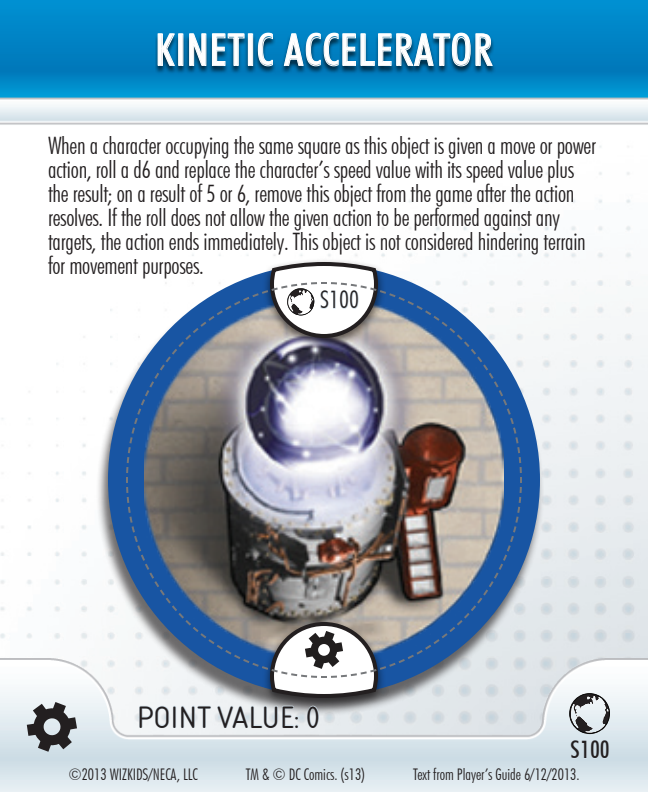
<style>
.page{position:relative;width:648px;height:792px;background:#fff}
.page>*{position:absolute;margin:0;border:0;box-sizing:border-box;transform-origin:0 0}
.t1{font:500 condensed 44px "Futura BT";letter-spacing:.025em;color:#fff}
.t2{font:32px "Isonorm Becker";color:#231f20}
.t3{font:300 condensed 24px/24px "Futura BT";letter-spacing:-.01em;color:#231f20}
.t4{font:500 condensed 24px "Futura BT";color:#231f20}
.t5{font:300 condensed 16px "Futura BT";color:#231f20}
</style>
<div class="page">
<img style="left:0;top:0;width:648px;height:658px">
<img style="left:0;top:658px;width:648px;height:134px">
<svg style="left:27px;top:702px;width:50px;height:50px;background:#7f8285"></svg>
<div style="left:96px;top:268px;width:448px;height:448px;background:#231f20;opacity:.65"></div>
<div style="left:108px;top:264px;width:432px;height:432px;background:#1855a3;border-radius:50%"></div>
<div style="left:262px;top:258px;width:124px;height:92px;background:#231f20;opacity:.65"></div>
<div style="left:155px;top:34px;width:341px;height:40px;background:#231f20;opacity:.75"></div>
<svg style="left:157px;top:33px;width:19px;height:33px"></svg>
<div style="left:178px;top:34px;width:5px;height:32px;border:1px solid #fff"></div>
<svg style="left:189px;top:33px;width:56px;height:33px;background:#357ea4"></svg>
<div style="left:248px;top:34px;width:5px;height:32px;border:1px solid #fff"></div>
<svg style="left:258px;top:33px;width:16px;height:34px"></svg>
<svg style="left:283px;top:33px;width:210px;height:34px;background:#2f7ca5"></svg>
<svg style="left:268px;top:260px;width:112px;height:21px"></svg>
<svg style="left:569px;top:693px;width:42px;height:67px;background:#b8c0c4"></svg>
<svg style="left:138px;top:679px;width:242px;height:51px"></svg>
<img style="left:125px;top:281px;width:398px;height:398px">
<h1 class="t1" style="left:156px;top:23px;width:338px">KINETIC ACCELERATOR</h1>
<p class="t3" style="left:48px;top:134px;width:550px">When a character occupying the same square as this object is given a move or power action, roll a d6 and replace the character’s speed value with its speed value plus the result; on a result of 5 or 6, remove this object from the game after the action resolves. If the roll does not allow the given action to be performed against any targets, the action ends immediately. This object is not considered hindering terrain for movement purposes.</p>
<p class="t3" style="left:320px;top:288px;width:40px">S100</p>
<h2 class="t2" style="left:137px;top:699px;width:185px">POINT VALUE: 0</h2>
<p class="t4" style="left:570px;top:735px;width:41px">S100</p>
<p class="t5" style="left:68px;top:765px;width:131px">©2013 WIZKIDS/NECA, LLC</p>
<p class="t5" style="left:246px;top:765px;width:121px">TM &amp; © DC Comics. (s13)</p>
<p class="t5" style="left:413px;top:765px;width:168px">Text from Player’s Guide 6/12/2013.</p>
</div>
